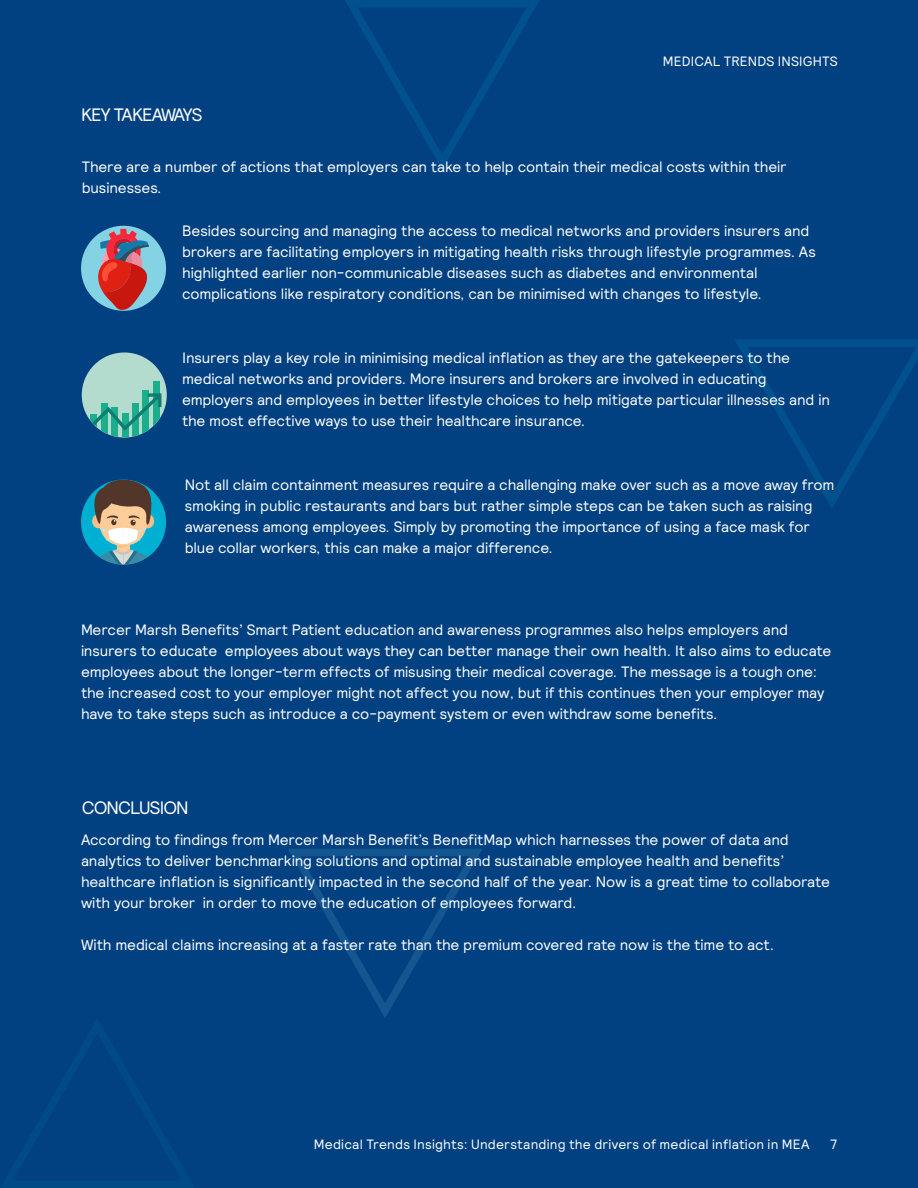
<style>
.page{position:relative;width:918px;height:1188px;background:#014181}
.page>*{position:absolute;margin:0;border:0;box-sizing:border-box;transform-origin:0 0}
.t1{font:18px "Relative";letter-spacing:-.05em;color:#fff}
.t2{font:15px/21px "Relative";letter-spacing:-.01em;color:#fff}
.body{font:13.5px "Relative";letter-spacing:.015em;color:#fff}
.s1{font-family:"Slate Pro";font-size:16.5px}
</style>
<div class="page">
<svg style="left:288px;top:849px;width:194px;height:168px"></svg>
<svg style="left:345px;top:0;width:194px;height:169px"></svg>
<svg style="left:735px;top:339px;width:183px;height:169px"></svg>
<div style="left:82px;top:353px;width:85px;height:85px;background:#b4dcce;border-radius:50%"></div>
<svg style="left:111px;top:433px;width:7px;height:4px"></svg>
<div style="left:122px;top:413px;width:6px;height:25px;background:#1aae8d"></div>
<svg style="left:132px;top:433px;width:7px;height:4px"></svg>
<svg style="left:143px;top:390px;width:6px;height:44px"></svg>
<div style="left:153px;top:381px;width:7px;height:53px;background:#1aae8d"></div>
<svg style="left:84px;top:392px;width:79px;height:41px"></svg>
<div style="left:81px;top:226px;width:85px;height:85px;background:#84d3e5;border-radius:50%"></div>
<svg style="left:92px;top:229px;width:58px;height:82px"></svg>
<div style="left:81px;top:480px;width:85px;height:85px;background:#00b0d3;border-radius:50%"></div>
<svg style="left:87px;top:480px;width:71px;height:85px"></svg>
<p class="t1" style="left:81px;top:103px;width:123px">KEY TAKEAWAYS</p>
<p class="body" style="left:663px;top:53px;width:177px">MEDICAL TRENDS INSIGHTS</p>
<p class="t2" style="left:82px;top:156px;width:707px">There are a number of actions that employers can take to help contain their medical costs within their</p>
<p class="t2" style="left:82px;top:177px;width:81px">businesses.</p>
<p class="t2" style="left:182px;top:220px;width:635px">Besides sourcing and managing the access to medical networks and providers insurers and brokers are facilitating employers in mitigating health risks through lifestyle programmes. As highlighted earlier non-communicable diseases such as diabetes and environmental</p>
<p class="t2" style="left:182px;top:283px;width:581px">complications like respiratory conditions, can be minimised with changes to lifestyle.</p>
<p class="t2" style="left:182px;top:347px;width:609px"><span class="s1">I</span>nsurers play a key role in minimising medical inflation as they are the gatekeepers to the</p>
<p class="t2" style="left:182px;top:368px;width:586px">medical networks and providers. More insurers and brokers are involved in educating</p>
<p class="t2" style="left:182px;top:389px;width:649px">employers and employees in better lifestyle choices to help mitigate particular illnesses and in the most effective ways to use their healthcare insurance.</p>
<p class="t2" style="left:185px;top:474px;width:651px">Not all claim containment measures require a challenging make over such as a move away from smoking in public restaurants and bars but rather simple steps can be taken such as raising awareness among employees. Simply by promoting the importance of using a face mask for blue collar workers, this can make a major difference.</p>
<p class="t2" style="left:81px;top:619px;width:709px">Mercer Marsh Benefits’ Smart Patient education and awareness programmes also helps employers and</p>
<p class="t2" style="left:81px;top:640px;width:752px">insurers to educate employees about ways they can better manage their own health. It also aims to educate employees about the longer-term effects of misusing their medical coverage. The message is a tough one: the increased cost to your employer might not affect you now, but if this continues then your employer may have to take steps such as introduce a co-payment system or even withdraw some benefits.</p>
<p class="t1" style="left:82px;top:796px;width:109px">CONCLUSION</p>
<p class="t2" style="left:81px;top:829px;width:709px">According to findings from Mercer Marsh Benefit’s BenefitMap which harnesses the power of data and</p>
<p class="t2" style="left:81px;top:850px;width:751px">analytics to deliver benchmarking solutions and optimal and sustainable employee health and benefits’ healthcare inflation is significantly impacted in the second half of the year. Now is a great time to collaborate with your broker in order to move the education of employees forward.</p>
<p class="t2" style="left:81px;top:934px;width:695px">With medical claims increasing at a faster rate than the premium covered rate now is the time to act.</p>
<p class="body" style="left:314px;top:1135px;width:497px">Medical Trends Insights: Understanding the drivers of medical inflation in MEA</p>
<p class="body" style="left:830px;top:1136px;width:8px">7</p>
</div>
